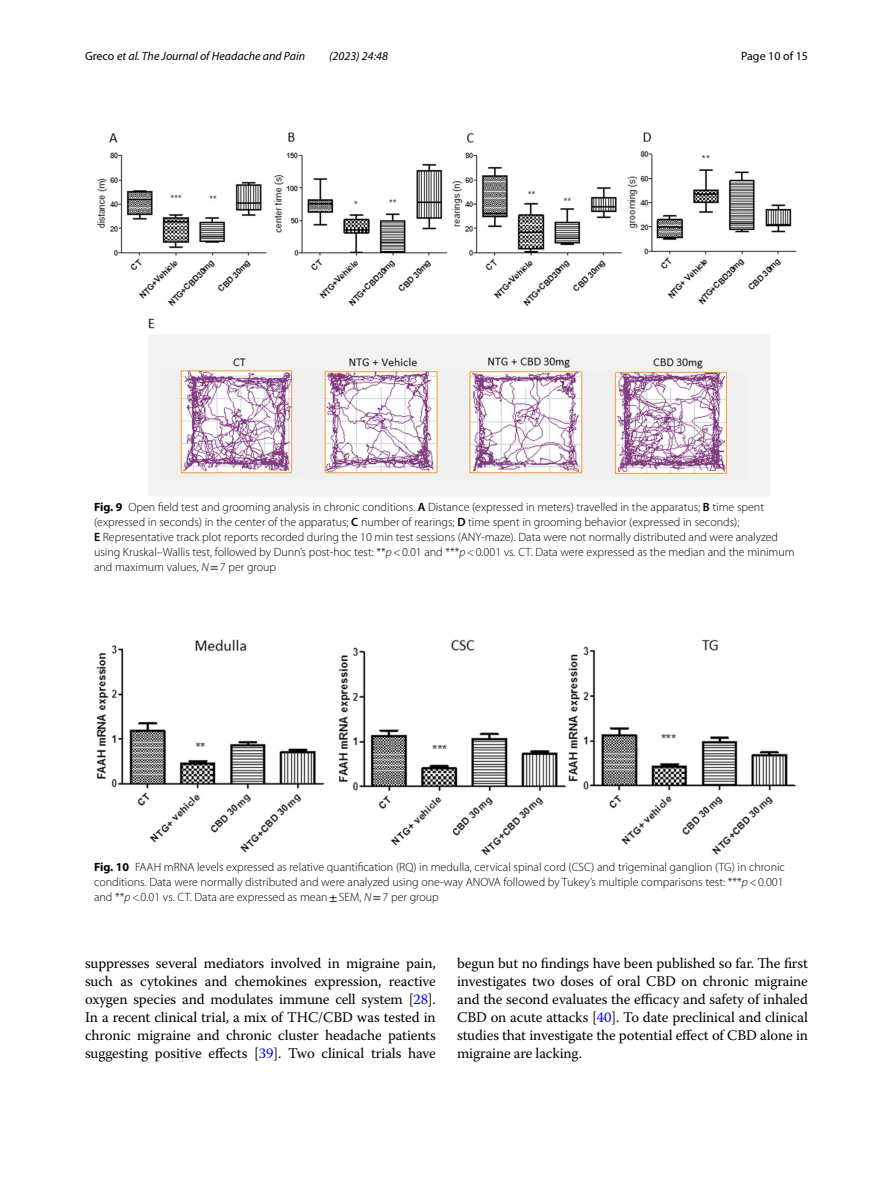
<style>
.page{position:relative;width:893px;height:1187px;background:#fff}
.page>*{position:absolute;margin:0;border:0;box-sizing:border-box;transform-origin:0 0}
.t1{font:14.7px/18px "Warnock Pro";letter-spacing:-.01em;color:#000;text-align:justify}
.t2{font:300 12px/15px "Myriad Pro";color:#000}
.t3{font:italic 12px "Myriad Pro";color:#000}
.t4{font:12px "Myriad Pro";color:#000}
.s1{font-style:normal}
.s2{font-weight:700}
.s3{font-weight:600}
.s4{font-style:italic}
.s5{font-family:"STIX";font-weight:400}
.s6{color:#00f}
</style>
<div class="page">
<img style="left:96px;top:133px;width:701px;height:363px">
<img style="left:96px;top:639px;width:700px;height:216px">
<p class="t3" style="left:85px;top:48px;width:222px"><span class="s1">Greco</span> et al. The Journal of Headache and Pain</p>
<p class="t3" style="left:329px;top:48px;width:60px">(2023) 24:48</p>
<p class="t4" style="left:741px;top:48px;width:68px">Page 10 of 15</p>
<p class="t2" style="left:94px;top:500px;width:702px"><span class="s2">Fig. 9</span> Open field test and grooming analysis in chronic conditions. <span class="s3">A</span> Distance (expressed in meters) travelled in the apparatus; <span class="s3">B</span> time spent (expressed in seconds) in the center of the apparatus; <span class="s3">C</span> number of rearings; <span class="s3">D</span> time spent in grooming behavior (expressed in seconds);<br><span class="s3">E</span> Representative track plot reports recorded during the 10 min test sessions (ANY-maze). Data were not normally distributed and were analyzed using Kruskal–Wallis test, followed by Dunn’s post-hoc test: **<span class="s4">p</span>&lt;0.01 and ***<span class="s4">p</span>&lt;0.001 vs. CT. Data were expressed as the median and the minimum and maximum values, <span class="s4">N</span><span class="s5">=</span>7 per group</p>
<p class="t2" style="left:94px;top:859px;width:692px;text-align:justify"><span class="s2">Fig. 10</span> FAAH mRNA levels expressed as relative quantification (RQ) in medulla, cervical spinal cord (CSC) and trigeminal ganglion (TG) in chronic conditions. Data were normally distributed and were analyzed using one-way ANOVA followed by Tukey’s multiple comparisons test: ***<span class="s4">p</span>&lt;0.001 and **<span class="s4">p</span>&lt;0.01 vs. CT. Data are expressed as mean<span class="s5">±</span>SEM, <span class="s4">N</span><span class="s5">=</span>7 per group</p>
<p class="t1" style="left:85px;top:954px;width:352px">suppresses several mediators involved in migraine pain, such as cytokines and chemokines expression, reactive oxygen species and modulates immune cell system [<span class="s6">28</span>].<br>In a recent clinical trial, a mix of THC/CBD was tested in chronic migraine and chronic cluster headache patients suggesting positive effects [<span class="s6">39</span>]. Two clinical trials have</p>
<p class="t1" style="left:457px;top:954px;width:352px">begun but no findings have been published so far. The first investigates two doses of oral CBD on chronic migraine and the second evaluates the efficacy and safety of inhaled CBD on acute attacks [<span class="s6">40</span>]. To date preclinical and clinical studies that investigate the potential effect of CBD alone in migraine are lacking.</p>
</div>
